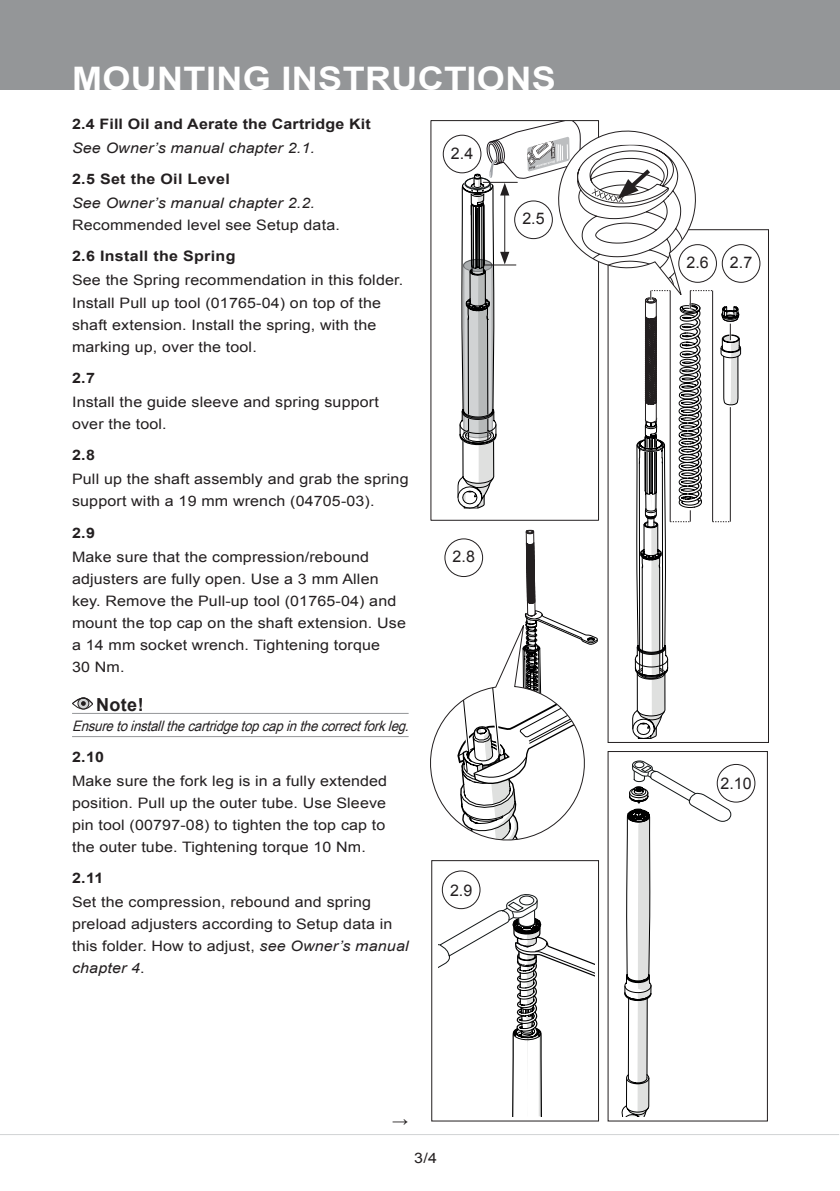
<style>
.page{position:relative;width:840px;height:1191px;background:#fff}
.page>*{position:absolute;margin:0;border:0;box-sizing:border-box;transform-origin:0 0}
.t1{font:700 32.4px "Arial";letter-spacing:.01em;color:#fff;scale:1.11 1}
.t2{font:700 18px "Arial";color:#231f20}
.t3{font:16px "Arial";color:#231f20}
.t4{font:14.4px/22px "Arial";letter-spacing:.01em;color:#231f20;scale:1.11 1}
.t5{font:700 14.4px "Arial";letter-spacing:.01em;color:#231f20;scale:1.11 1}
.t6{font:italic 14.4px "Arial";letter-spacing:.01em;color:#231f20;scale:1.11 1}
.t7{font:italic 14.4px "Arial Narrow";color:#231f20;scale:1.11 1}
.s1{font-style:italic}
</style>
<div class="page">
<div style="left:0;top:0;width:839px;height:90px;background:#949698"></div>
<hr style="left:0;top:1134px;width:838px;height:1px;background:#d1d3d4">
<hr style="left:72px;top:713px;width:336px;height:1px;background:#949698">
<hr style="left:72px;top:736px;width:336px;height:1px;background:#949698">
<div style="left:72px;top:697px;width:21px;height:12px;border:1px solid #231f20;border-radius:50%"></div>
<div style="left:78px;top:698px;width:11px;height:11px;background:#d1d3d4;border-radius:50%"></div>
<div style="left:77px;top:697px;width:12px;height:12px;border:1px solid #231f20;border-radius:50%"></div>
<svg style="left:72px;top:697px;width:21px;height:9px"></svg>
<div style="left:721px;top:244px;width:39px;height:39px;border:1px solid #231f20;border-radius:50%"></div>
<div style="left:716px;top:764px;width:39px;height:38px;border:1px solid #231f20;border-radius:50%"></div>
<svg style="left:430px;top:120px;width:311px;height:996px"></svg>
<h1 class="t1" style="left:72px;top:57px;width:98px">mounting</h1>
<h1 class="t1" style="left:281px;top:57px;width:19px">inst</h1>
<h1 class="t1" style="left:365px;top:57px;width:65px">ructi</h1>
<h1 class="t1" style="left:476px;top:57px;width:48px">ons</h1>
<p class="t5" style="left:72px;top:114px;width:270px">2.4 Fill Oil and Aerate the Cartridge Kit</p>
<p class="t6" style="left:72px;top:138px;width:220px">See Owner’s manual chapter 2.1.</p>
<p class="t5" style="left:72px;top:169px;width:143px">2.5 Set the Oil Level</p>
<p class="t6" style="left:72px;top:194px;width:220px">See Owner’s manual chapter 2.2.</p>
<p class="t4" style="left:72px;top:214px;width:242px">Recommended level see Setup data.</p>
<p class="t5" style="left:72px;top:247px;width:149px">2.6 Install the Spring</p>
<p class="t4" style="left:72px;top:269px;width:299px">See the Spring recommendation in this folder.<br>Install Pull up tool (01765‑04) on top of the shaft extension. Install the spring, with the marking up, over the tool.</p>
<p class="t5" style="left:72px;top:368px;width:22px">2.7</p>
<p class="t4" style="left:72px;top:391px;width:278px">Install the guide sleeve and spring support over the tool.</p>
<p class="t5" style="left:72px;top:445px;width:22px">2.8</p>
<p class="t4" style="left:72px;top:468px;width:304px">Pull up the shaft assembly and grab the spring support with a 19 mm wrench (04705-03).</p>
<p class="t5" style="left:72px;top:523px;width:22px">2.9</p>
<p class="t4" style="left:72px;top:546px;width:302px">Make sure that the compression/rebound adjusters are fully open. Use a 3 mm Allen key. Remove the Pull-up tool (01765-04) and mount the top cap on the shaft extension. Use a 14 mm socket wrench. Tightening torque<br>30 Nm.</p>
<p class="t2" style="left:96px;top:692px;width:49px">Note!</p>
<p class="t7" style="left:72px;top:715px;width:309px">Ensuretoinstallthecartridgetopcapinthecorrectforkleg.</p>
<p class="t5" style="left:72px;top:747px;width:30px">2.10</p>
<p class="t4" style="left:72px;top:770px;width:285px">Make sure the fork leg is in a fully extended position. Pull up the outer tube. Use Sleeve pin tool (00797-08) to tighten the top cap to the outer tube. Tightening torque 10 Nm.</p>
<p class="t5" style="left:72px;top:868px;width:30px">2.11</p>
<p class="t4" style="left:72px;top:891px;width:304px">Set the compression, rebound and spring preload adjusters according to Setup data in this folder. How to adjust, <span class="s1">see Owner’s manual chapter 4</span>.</p>
<p class="t3" style="left:450px;top:143px;width:24px">2.4</p>
<p class="t3" style="left:452px;top:546px;width:24px">2.8</p>
<p class="t3" style="left:450px;top:879px;width:24px">2.9</p>
<p class="t3" style="left:522px;top:208px;width:24px">2.5</p>
<p class="t3" style="left:392px;top:1109px;width:17px">→</p>
<p class="t4" style="left:414px;top:1147px;width:22px">3/4</p>
<p class="t3" style="left:686px;top:252px;width:24px">2.6</p>
<p class="t3" style="left:729px;top:252px;width:24px">2.7</p>
<p class="t3" style="left:720px;top:773px;width:33px">2.10</p>
</div>
